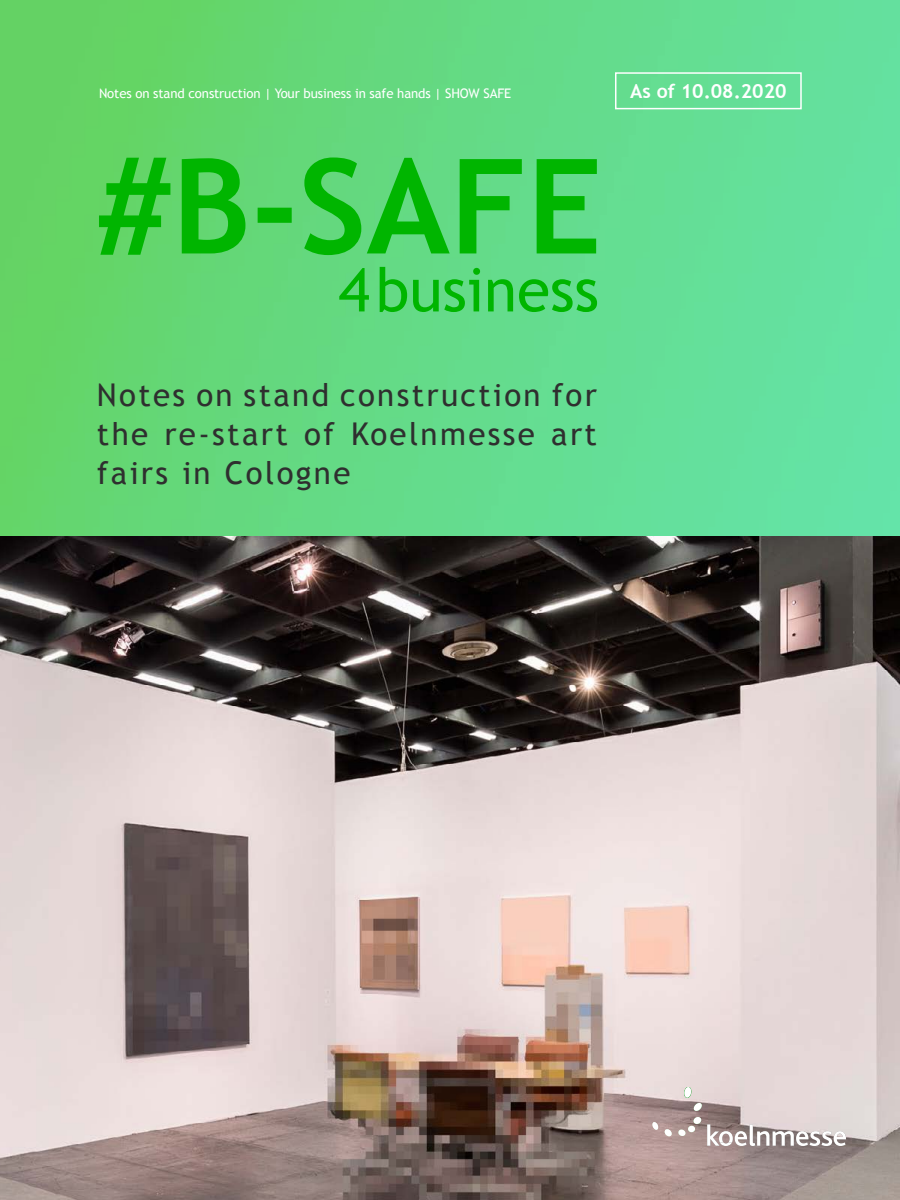
<style>
.page{position:relative;width:900px;height:1200px;background:#fff}
.page>*{position:absolute;margin:0;border:0;box-sizing:border-box;transform-origin:0 0}
.t1{font:31.35px/39px "Trebuchet MS";letter-spacing:.075em;color:#2f2f2f;text-align:justify}
.t2{font:700 19.5px "Trebuchet MS";color:#fff}
.t3{font:13.2px "Trebuchet MS";letter-spacing:-.01em;color:#fff}
</style>
<div class="page">
<img style="left:0;top:0;width:900px;height:537px">
<img style="left:0;top:537px;width:900px;height:663px">
<svg style="left:339px;top:267px;width:258px;height:45px;background:#46cf60"></svg>
<svg style="left:99px;top:158px;width:498px;height:97px;background:#3ac949"></svg>
<svg style="left:652px;top:1122px;width:20px;height:15px"></svg>
<svg style="left:678px;top:1087px;width:168px;height:59px;background:#cbbebd"></svg>
<div style="left:615px;top:72px;width:187px;height:37px;border:2px solid #fff"></div>
<p class="t3" style="left:99px;top:85px;width:414px">Notes on stand construction | Your business in safe hands | SHOW SAFE</p>
<p class="t2" style="left:630px;top:79px;width:158px">As of 10.08.2020</p>
<p class="t1" style="left:97px;top:375px;width:502px">Notes on stand construction for the re-start of Koelnmesse art fairs in Cologne</p>
</div>
